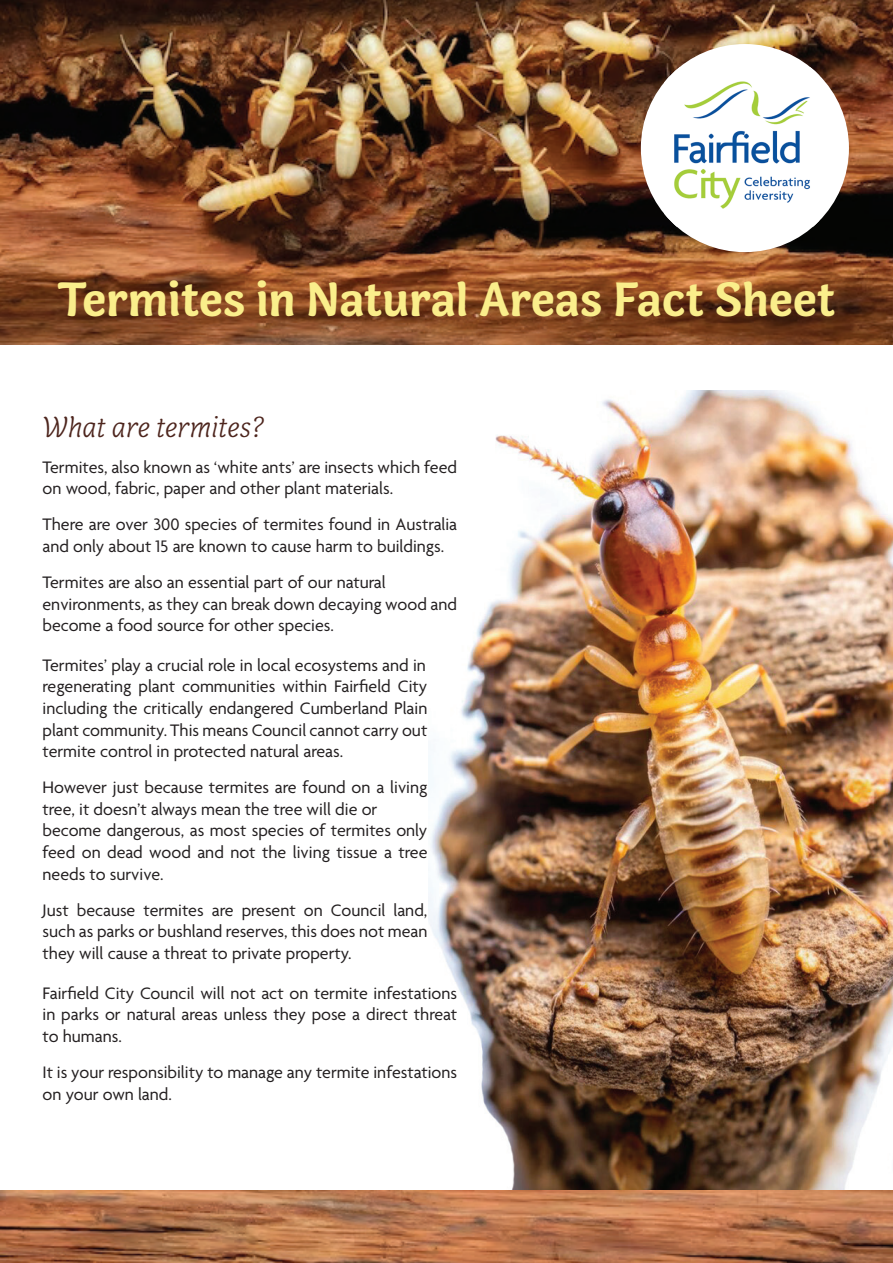
<style>
.page{position:relative;width:893px;height:1263px;background:#fff}
.page>*{position:absolute;margin:0;border:0;box-sizing:border-box;transform-origin:0 0}
.t1{font:700 49.5px "Capucine Basic";color:#faee8b}
.t2{font:italic 300 30px "Capucine Basic";color:#4d251d}
.t3{font:18px/21.6px "Agenda";color:#231f20}
</style>
<div class="page">
<img style="left:429px;top:391px;width:464px;height:799px">
<img style="left:0;top:0;width:893px;height:344px">
<img style="left:0;top:1190px;width:893px;height:73px">
<div style="left:641px;top:44px;width:208px;height:208px;background:#fff;border-radius:50%"></div>
<img style="left:664px;top:67px;width:155px;height:160px">
<h1 class="t1" style="left:57px;top:261px;width:779px">Termites in Natural Areas Fact Sheet</h1>
<h2 class="t2" style="left:43px;top:406px;width:223px">What are termites?</h2>
<p class="t3" style="left:43px;top:457px;width:416px">Termites, also known as ‘white ants’ are insects which feed on wood, fabric, paper and other plant materials.</p>
<p class="t3" style="left:43px;top:515px;width:416px">There are over 300 species of termites found in Australia and only about 15 are known to cause harm to buildings.</p>
<p class="t3" style="left:43px;top:573px;width:416px">Termites are also an essential part of our natural environments, as they can break down decaying wood and become a food source for other species.</p>
<p class="t3" style="left:43px;top:655px;width:386px;text-align:justify">Termites’ play a crucial role in local ecosystems and in regenerating plant communities within Fairfield City including the critically endangered Cumberland Plain plant community. This means Council cannot carry out termite control in protected natural areas.</p>
<p class="t3" style="left:43px;top:778px;width:386px">However just because termites are found on a living tree, it doesn’t always mean the tree will die or become dangerous, as most species of termites only feed on dead wood and not the living tissue a tree needs to survive.</p>
<p class="t3" style="left:43px;top:900px;width:386px;text-align:justify">Just because termites are present on Council land, such as parks or bushland reserves, this does not mean they will cause a threat to private property.</p>
<p class="t3" style="left:43px;top:983px;width:416px;text-align:justify">Fairfield City Council will not act on termite infestations in parks or natural areas unless they pose a direct threat to humans.</p>
<p class="t3" style="left:43px;top:1062px;width:416px">It is your responsibility to manage any termite infestations on your own land.</p>
</div>
